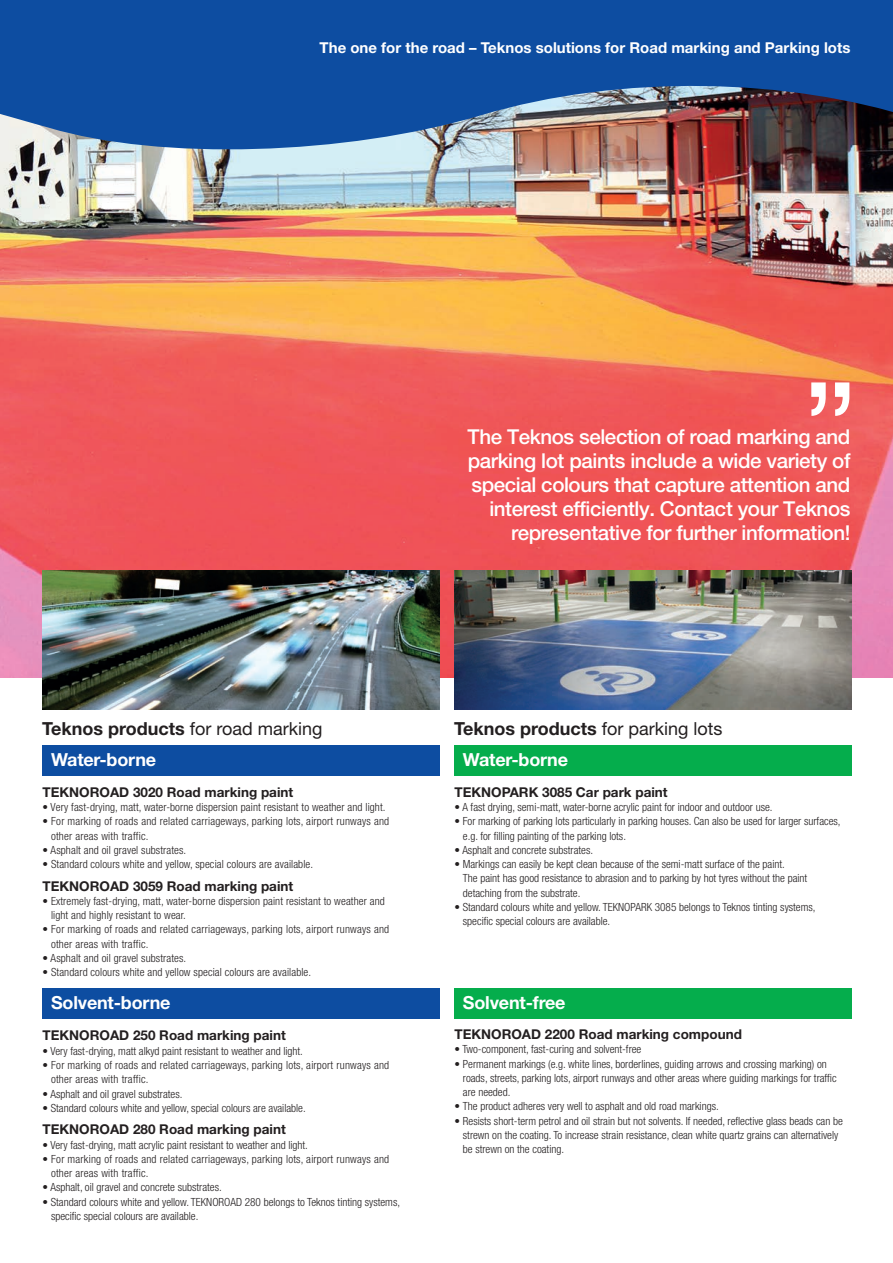
<style>
.page{position:relative;width:893px;height:1263px;background:#fff}
.page>*{position:absolute;margin:0;border:0;box-sizing:border-box;transform-origin:0 0}
.t1{font:500 20.55px/24px "Helvetica Neue LT Std";letter-spacing:-.02em;color:#fff;text-align:right}
.t2{font:700 18px/31.3px "Helvetica Neue LT Std";color:#231f20}
.t3{font:700 18px "Helvetica Neue LT Std";letter-spacing:-.01em;color:#fff}
.t4{font:700 15px "Helvetica Neue LT Std";color:#fff}
.t5{font:700 13.5px "Helvetica Neue LT Std";color:#231f20}
.t6{font:300 condensed 11.25px/14.2px "Helvetica Neue LT Std";color:#231f20}
.t7{font:300 condensed 11.25px/14.2px "Helvetica Neue LT Std";letter-spacing:.02em;color:#231f20}
.s1{font-weight:400}
.s2{color:#fff}
</style>
<div class="page">
<img style="left:0;top:161px;width:893px;height:517px">
<img style="left:0;top:0;width:893px;height:161px">
<div style="left:43px;top:745px;width:397px;height:31px;background:#0d4da1"></div>
<div style="left:43px;top:988px;width:397px;height:31px;background:#0d4da1"></div>
<div style="left:454px;top:745px;width:397px;height:31px;background:#05ad4c"></div>
<div style="left:454px;top:988px;width:397px;height:31px;background:#05ad4c"></div>
<img style="left:43px;top:570px;width:397px;height:139px">
<img style="left:454px;top:570px;width:397px;height:139px">
<svg style="left:811px;top:382px;width:38px;height:34px"></svg>
<h3 class="t4" style="left:320px;top:39px;width:532px">The one for the road – Teknos solutions for Road marking and Parking lots</h3>
<h1 class="t1" style="left:468px;top:424px;width:384px">The Teknos selection of road marking and parking lot paints include a wide variety of special colours that capture attention and interest efficiently. Contact your Teknos representative for further information!</h1>
<h2 class="t2" style="left:51px;top:712px;width:273px;text-indent:-9px">Teknos products <span class="s1">for road marking<br></span><span class="s2">Water-borne</span></h2>
<p class="t5" style="left:43px;top:784px;width:252px">TEKNOROAD 3020 Road marking paint</p>
<p class="t6" style="left:43px;top:800px;width:345px">• Very fast-drying, matt, water-borne dispersion paint resistant to weather and light.</p>
<p class="t7" style="left:51px;top:814px;width:340px;text-indent:-9px">• For marking of roads and related carriageways, parking lots, airport runways and other areas with traffic.</p>
<p class="t6" style="left:43px;top:843px;width:145px">• Asphalt and oil gravel substrates.</p>
<p class="t6" style="left:43px;top:857px;width:272px">• Standard colours white and yellow, special colours are available.</p>
<p class="t5" style="left:43px;top:877px;width:252px">TEKNOROAD 3059 Road marking paint</p>
<p class="t6" style="left:51px;top:894px;width:335px;text-indent:-9px">• Extremely fast-drying, matt, water-borne dispersion paint resistant to weather and light and highly resistant to wear.</p>
<p class="t7" style="left:51px;top:922px;width:340px;text-indent:-9px">• For marking of roads and related carriageways, parking lots, airport runways and other areas with traffic.</p>
<p class="t6" style="left:43px;top:951px;width:145px">• Asphalt and oil gravel substrates.</p>
<p class="t6" style="left:43px;top:965px;width:270px">• Standard colours white and yellow special colours are available.</p>
<h2 class="t3" style="left:51px;top:991px;width:121px">Solvent-borne</h2>
<p class="t5" style="left:43px;top:1027px;width:245px">TEKNOROAD 250 Road marking paint</p>
<p class="t6" style="left:43px;top:1043px;width:262px">• Very fast-drying, matt alkyd paint resistant to weather and light.</p>
<p class="t7" style="left:51px;top:1058px;width:340px;text-indent:-9px">• For marking of roads and related carriageways, parking lots, airport runways and other areas with traffic.</p>
<p class="t6" style="left:43px;top:1086px;width:141px">• Asphalt and oil gravel substrates.</p>
<p class="t6" style="left:43px;top:1100px;width:265px">• Standard colours white and yellow, special colours are available.</p>
<p class="t5" style="left:43px;top:1121px;width:245px">TEKNOROAD 280 Road marking paint</p>
<p class="t6" style="left:43px;top:1137px;width:267px">• Very fast-drying, matt acrylic paint resistant to weather and light.</p>
<p class="t7" style="left:51px;top:1151px;width:340px;text-indent:-9px">• For marking of roads and related carriageways, parking lots, airport runways and other areas with traffic.</p>
<p class="t6" style="left:43px;top:1180px;width:181px">• Asphalt, oil gravel and concrete substrates.</p>
<p class="t6" style="left:51px;top:1194px;width:351px;text-indent:-9px">• Standard colours white and yellow. TEKNOROAD 280 belongs to Teknos tinting systems, specific special colours are available.</p>
<h2 class="t2" style="left:463px;top:712px;width:261px;text-indent:-9px">Teknos products <span class="s1">for parking lots<br></span><span class="s2">Water-borne</span></h2>
<p class="t5" style="left:454px;top:784px;width:215px">TEKNOPARK 3085 Car park paint</p>
<p class="t6" style="left:454px;top:800px;width:320px">• A fast drying, semi-matt, water-borne acrylic paint for indoor and outdoor use.</p>
<p class="t6" style="left:463px;top:814px;width:379px;text-indent:-9px">• For marking of parking lots particularly in parking houses. Can also be used for larger surfaces, e.g. for filling painting of the parking lots.</p>
<p class="t6" style="left:454px;top:843px;width:140px">• Asphalt and concrete substrates.</p>
<p class="t6" style="left:463px;top:857px;width:346px;text-indent:-9px">• Markings can easily be kept clean because of the semi-matt surface of the paint.<br>The paint has good resistance to abrasion and to parking by hot tyres without the paint detaching from the substrate.</p>
<p class="t6" style="left:463px;top:900px;width:354px;text-indent:-9px">• Standard colours white and yellow. TEKNOPARK 3085 belongs to Teknos tinting systems, specific special colours are available.</p>
<h2 class="t3" style="left:463px;top:991px;width:104px">Solvent-free</h2>
<p class="t5" style="left:454px;top:1026px;width:289px">TEKNOROAD 2200 Road marking compound</p>
<p class="t6" style="left:454px;top:1042px;width:188px">• Two-component, fast-curing and solvent-free</p>
<p class="t6" style="left:463px;top:1056px;width:375px;text-indent:-9px">• Permanent markings (e.g. white lines, borderlines, guiding arrows and crossing marking) on roads, streets, parking lots, airport runways and other areas where guiding markings for traffic are needed.</p>
<p class="t6" style="left:454px;top:1099px;width:266px">• The product adheres very well to asphalt and old road markings.</p>
<p class="t6" style="left:463px;top:1113px;width:381px;text-indent:-9px">• Resists short-term petrol and oil strain but not solvents. If needed, reflective glass beads can be strewn on the coating. To increase strain resistance, clean white quartz grains can alternatively be strewn on the coating.</p>
</div>
